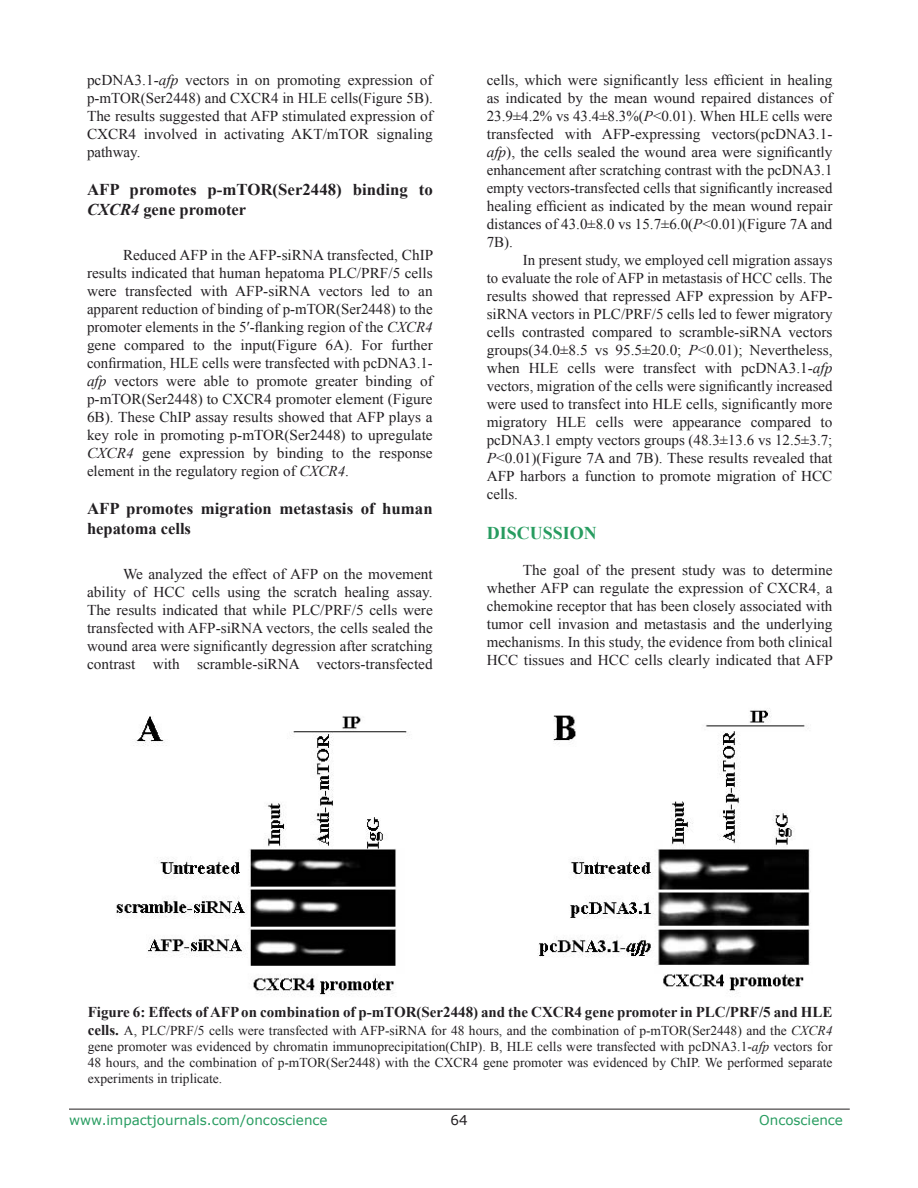
<style>
.page{position:relative;width:918px;height:1188px;background:#fff}
.page>*{position:absolute;margin:0;border:0;box-sizing:border-box;transform-origin:0 0}
.Heading{font:700 18px "Times New Roman";color:#279c60}
.SubHeading{font:700 16.5px/19.8px "Times New Roman";color:#221f22}
.BodyText{font:15px/18px "Times New Roman";color:#221f22;text-align:justify}
.FigureText{font:700 15px "Times New Roman";color:#221f22}
.FigureText-2{font:13.5px/16.2px "Times New Roman";color:#221f22;text-align:justify}
.t1{font:13.5px "Verdana";color:#279c60}
.t2{font:13.5px "Verdana";color:#221f22}
.s1{font-style:italic}
.s2{font-weight:700;font-size:15px}
</style>
<div class="page">
<hr style="left:69px;top:1109px;width:781px;height:1px;background:#231f20">
<img style="left:116px;top:708px;width:695px;height:288px">
<p class="BodyText" style="left:87px;top:71px;width:347px">pcDNA3.1-<span class="s1">afp</span> vectors in on promoting expression of p-mTOR(Ser2448) and CXCR4 in HLE cells(Figure 5B).<br>The results suggested that AFP stimulated expression of CXCR4 involved in activating AKT/mTOR signaling pathway.</p>
<p class="SubHeading" style="left:87px;top:179px;width:347px">AFP promotes p-mTOR(Ser2448) binding to<br><span class="s1">CXCR4</span> gene promoter</p>
<p class="BodyText" style="left:87px;top:246px;width:348px;text-indent:36px">Reduced AFP in the AFP-siRNA transfected, ChIP results indicated that human hepatoma PLC/PRF/5 cells were transfected with AFP-siRNA vectors led to an apparent reduction of binding of p-mTOR(Ser2448) to the promoter elements in the 5′-flanking region of the <span class="s1">CXCR4 </span>gene compared to the input(Figure 6A). For further confirmation, HLE cells were transfected with pcDNA3.1- <span class="s1">afp</span> vectors were able to promote greater binding of p-mTOR(Ser2448) to CXCR4 promoter element (Figure 6B). These ChIP assay results showed that AFP plays a key role in promoting p-mTOR(Ser2448) to upregulate <span class="s1">CXCR4</span> gene expression by binding to the response element in the regulatory region of <span class="s1">CXCR4</span>.</p>
<p class="SubHeading" style="left:87px;top:498px;width:347px">AFP promotes migration metastasis of human hepatoma cells</p>
<p class="BodyText" style="left:87px;top:564px;width:347px;text-indent:36px">We analyzed the effect of AFP on the movement ability of HCC cells using the scratch healing assay.<br>The results indicated that while PLC/PRF/5 cells were transfected with AFP-siRNA vectors, the cells sealed the wound area were significantly degression after scratching contrast with scramble-siRNA vectors-transfected</p>
<p class="BodyText" style="left:487px;top:71px;width:347px">cells, which were significantly less efficient in healing as indicated by the mean wound repaired distances of 23.9±4.2% vs 43.4±8.3%(<span class="s1">P</span>&lt;0.01). When HLE cells were transfected with AFP-expressing vectors(pcDNA3.1- <span class="s1">afp</span>), the cells sealed the wound area were significantly enhancement after scratching contrast with the pcDNA3.1 empty vectors-transfected cells that significantly increased healing efficient as indicated by the mean wound repair distances of 43.0±8.0 vs 15.7±6.0(<span class="s1">P</span>&lt;0.01)(Figure 7A and 7B).</p>
<p class="BodyText" style="left:487px;top:251px;width:347px;text-indent:36px">In present study, we employed cell migration assays to evaluate the role of AFP in metastasis of HCC cells. The results showed that repressed AFP expression by AFP&shy;siRNA vectors in PLC/PRF/5 cells led to fewer migratory cells contrasted compared to scramble-siRNA vectors groups(34.0±8.5 vs 95.5±20.0; <span class="s1">P</span>&lt;0.01); Nevertheless, when HLE cells were transfect with pcDNA3.1-<span class="s1">afp </span>vectors, migration of the cells were significantly increased were used to transfect into HLE cells, significantly more migratory HLE cells were appearance compared to pcDNA3.1 empty vectors groups (48.3±13.6 vs 12.5±3.7; <span class="s1">P</span>&lt;0.01)(Figure 7A and 7B). These results revealed that AFP harbors a function to promote migration of HCC cells.</p>
<p class="Heading" style="left:487px;top:521px;width:112px">DISCUSSION</p>
<p class="BodyText" style="left:487px;top:561px;width:348px;text-indent:36px">The goal of the present study was to determine whether AFP can regulate the expression of CXCR4, a chemokine receptor that has been closely associated with tumor cell invasion and metastasis and the underlying mechanisms. In this study, the evidence from both clinical HCC tissues and HCC cells clearly indicated that AFP</p>
<p class="FigureText" style="left:88px;top:1001px;width:746px">Figure 6: Effects of AFP on combination of p-mTOR(Ser2448) and the CXCR4 gene promoter in PLC/PRF/5 and HLE</p>
<p class="FigureText-2" style="left:88px;top:1022px;width:746px"><span class="s2">cells.</span> A, PLC/PRF/5 cells were transfected with AFP-siRNA for 48 hours, and the combination of p-mTOR(Ser2448) and the <span class="s1">CXCR4 </span>gene promoter was evidenced by chromatin immunoprecipitation(ChIP). B, HLE cells were transfected with pcDNA3.1-<span class="s1">afp</span> vectors for 48 hours, and the combination of p-mTOR(Ser2448) with the CXCR4 gene promoter was evidenced by ChIP. We performed separate experiments in triplicate.</p>
<p class="t1" style="left:69px;top:1111px;width:260px">www.impactjournals.com/oncoscience</p>
<p class="t2" style="left:450px;top:1111px;width:19px">64</p>
<p class="t1" style="left:759px;top:1111px;width:85px">Oncoscience</p>
</div>
